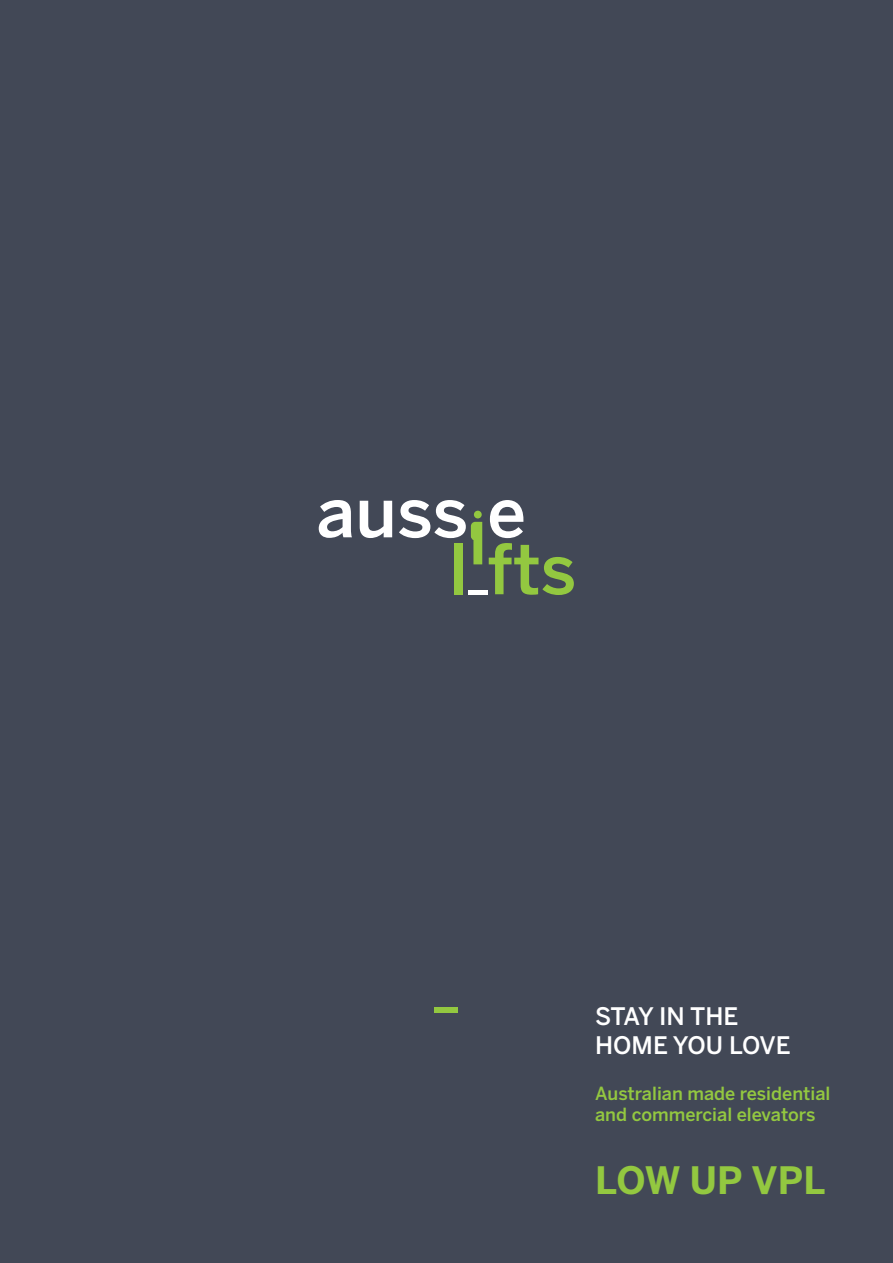
<style>
.page{position:relative;width:893px;height:1263px;background:#424856}
.page>*{position:absolute;margin:0;border:0;box-sizing:border-box;transform-origin:0 0}
.t1{font:700 37.5px "Benton Sans";letter-spacing:.005em;color:#93c840}
.t2{font:500 24px "Benton Sans";color:#fff}
.t3{font:500 18px/21.6px "Benton Sans";color:#93c840}
</style>
<div class="page">
<div style="left:435px;top:1007px;width:23px;height:5px;background:#93c840"></div>
<svg style="left:360px;top:501px;width:32px;height:37px"></svg>
<svg style="left:319px;top:500px;width:33px;height:38px"></svg>
<svg style="left:399px;top:500px;width:83px;height:64px"></svg>
<div style="left:455px;top:543px;width:8px;height:51px;background:#93c840"></div>
<svg style="left:489px;top:500px;width:85px;height:95px"></svg>
<hr style="left:468px;top:590px;width:20px;height:4px;background:#fff">
<p class="t2" style="left:595px;top:1002px;width:145px">STAY IN THE</p>
<p class="t2" style="left:595px;top:1031px;width:197px">HOME YOU LOVE</p>
<p class="t3" style="left:595px;top:1082px;width:237px">Australian made residential and commercial elevators</p>
<p class="t1" style="left:595px;top:1158px;width:232px">LOW UP VPL</p>
</div>
